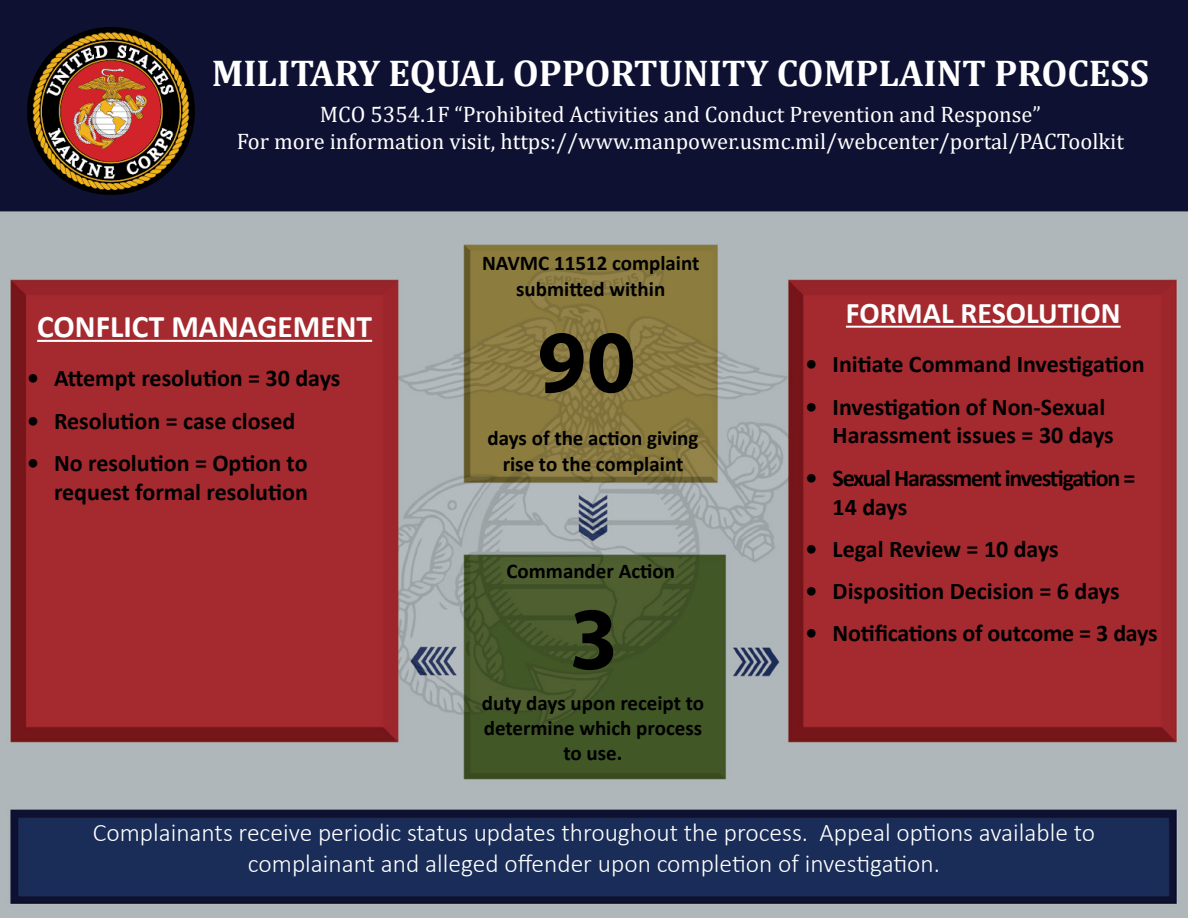
<style>
.page{position:relative;width:1188px;height:918px;background:#fff}
.page>*{position:absolute;margin:0;border:0;box-sizing:border-box;transform-origin:0 0}
.t1{font:700 89.7px "Myriad Pro";color:#000}
.t2{font:700 37.5px "Cambria";color:#fff}
.t3{font:700 31.5px "Calibri";color:#fff}
.t4{font:700 30px "Calibri";color:#fff}
.t5{font:300 25.5px/30.6px "Calibri";color:#fff;text-align:center}
.t6{font:700 24px/28.8px "Calibri";color:#000;text-align:right}
.t7{font:700 24px/28.8px "Calibri";letter-spacing:-.05em;color:#000}
.t8{font:22.5px/27px "Cambria";color:#fff;text-align:center}
.t9{font:700 21px/25.2px "Calibri";color:#000;text-align:center}
</style>
<div class="page">
<img style="left:0;top:0;width:1188px;height:918px">
<img style="left:27px;top:27px;width:168px;height:168px">
<hr style="left:37px;top:340px;width:335px;height:2px;background:#fff">
<hr style="left:846px;top:326px;width:275px;height:2px;background:#fff">
<p class="t2" style="left:212px;top:47px;width:939px">MILITARY EQUAL OPPORTUNITY COMPLAINT PROCESS</p>
<p class="t8" style="left:237px;top:101px;width:889px">MCO 5354.1F “Prohibited Activities and Conduct Prevention and Response”<br>For more information visit, https://www.manpower.usmc.mil/webcenter/portal/PACToolkit</p>
<p class="t3" style="left:37px;top:305px;width:336px">CONFLICT MANAGEMENT</p>
<p class="t6" style="left:27px;top:364px;width:315px">• Attempt resolution = 30 days</p>
<p class="t6" style="left:27px;top:406px;width:270px">• Resolution = case closed</p>
<p class="t6" style="left:27px;top:448px;width:283px">• No resolution = Option to request formal resolution</p>
<p class="t9" style="left:482px;top:251px;width:219px">NAVMC 11512 complaint submitted within</p>
<h1 class="t1" style="left:537px;top:304px;width:100px">90</h1>
<p class="t9" style="left:488px;top:426px;width:212px">days of the action giving rise to the complaint</p>
<p class="t9" style="left:506px;top:558px;width:170px">Commander Action</p>
<h1 class="t1" style="left:570px;top:580px;width:50px">3</h1>
<p class="t9" style="left:482px;top:690px;width:224px">duty days upon receipt to determine which process to use.</p>
<p class="t4" style="left:846px;top:292px;width:276px">FORMAL RESOLUTION</p>
<p class="t6" style="left:806px;top:350px;width:341px">• Initiate Command Investigation</p>
<p class="t6" style="left:833px;top:392px;width:283px;text-align:left;text-indent:-27px">• Investigation of Non-Sexual<br>Harassment issues = 30 days</p>
<p class="t7" style="left:833px;top:463px;width:304px;text-indent:-27px">• Sexual Harassment investigation =<br>14 days</p>
<p class="t6" style="left:806px;top:534px;width:255px">• Legal Review = 10 days</p>
<p class="t6" style="left:806px;top:576px;width:315px">• Disposition Decision = 6 days</p>
<p class="t6" style="left:806px;top:619px;width:354px">• Notifications of outcome = 3 days</p>
<p class="t5" style="left:93px;top:817px;width:1004px">Complainants receive periodic status updates throughout the process. Appeal options available to complainant and alleged offender upon completion of investigation.</p>
</div>
